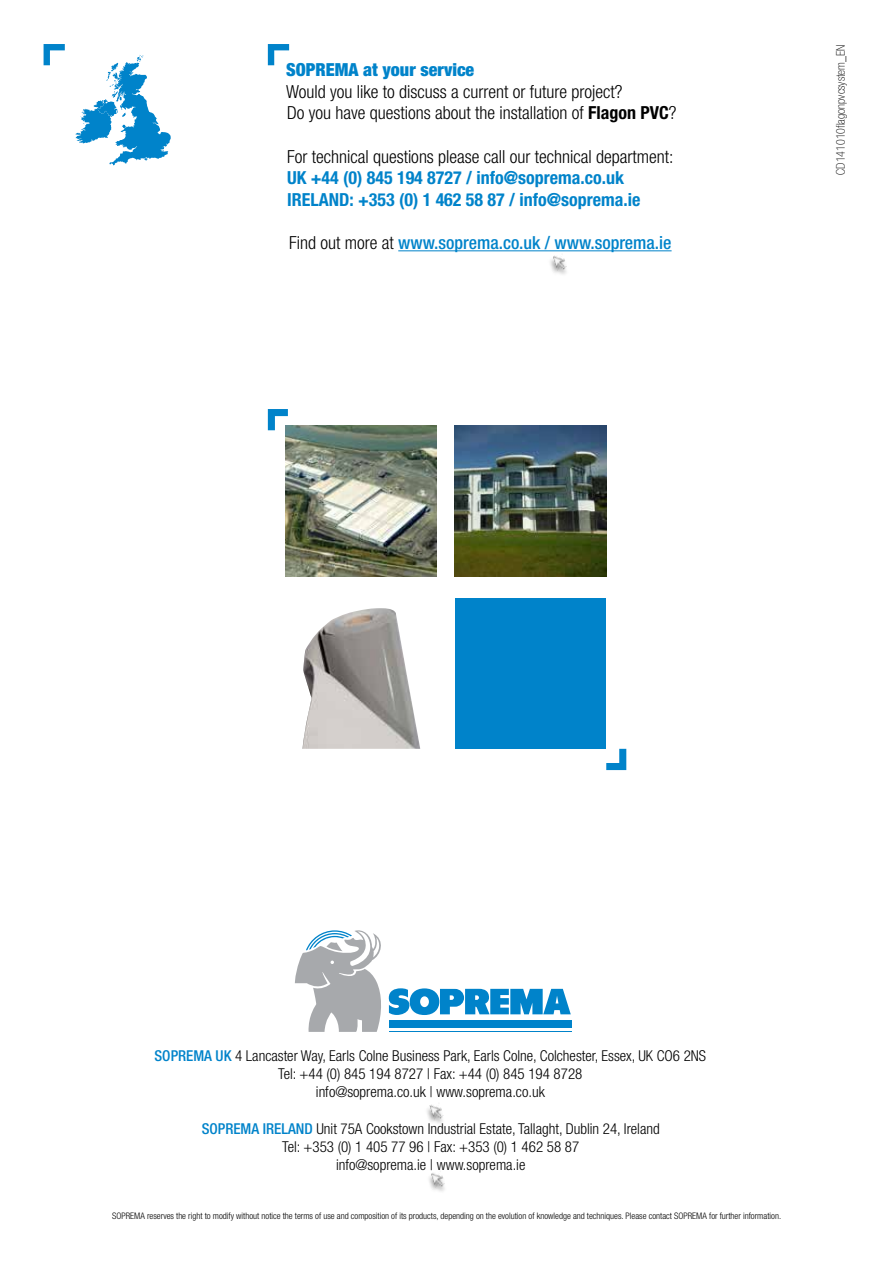
<style>
.page{position:relative;width:893px;height:1263px;background:#fff}
.page>*{position:absolute;margin:0;border:0;box-sizing:border-box;transform-origin:0 0}
.t1{font:300 condensed 18px/21.6px "Helvetica Neue LT";color:#000}
.t2{font:700 condensed 18px/21.6px "Helvetica Neue LT";color:#0083ca}
.t3{font:500 condensed 18px "Helvetica Neue LT";color:#0083ca}
.t4{font:900 condensed 18px "Helvetica Neue LT";color:#0083ca}
.t5{font:300 condensed 15px/18px "Helvetica Neue LT";color:#000;text-align:center}
.t6{font:100 condensed 12px "Helvetica Neue LT";color:#000}
.t7{font:300 condensed 9px "Helvetica Neue LT";color:#000}
.s1{font-weight:700}
.s2{font-weight:300;color:#000}
.s3{font-weight:500;color:#0083ca}
</style>
<div class="page">
<img style="left:285px;top:426px;width:151px;height:151px">
<svg style="left:606px;top:749px;width:20px;height:21px"></svg>
<img style="left:302px;top:608px;width:118px;height:141px">
<div style="left:455px;top:598px;width:151px;height:151px;background:#0083ca"></div>
<img style="left:455px;top:426px;width:151px;height:151px">
<svg style="left:268px;top:44px;width:21px;height:21px"></svg>
<div style="left:548px;top:256px;width:21px;height:21px;background:#000;opacity:.4"></div>
<img style="left:553px;top:255px;width:15px;height:16px">
<div style="left:426px;top:1173px;width:21px;height:21px;background:#000;opacity:.4"></div>
<img style="left:431px;top:1173px;width:15px;height:15px">
<svg style="left:75px;top:55px;width:96px;height:110px"></svg>
<hr style="left:398px;top:250px;width:274px;height:1px;background:#0083ca">
<svg style="left:268px;top:409px;width:20px;height:21px"></svg>
<div style="left:389px;top:1020px;width:183px;height:8px;background:#0083ca"></div>
<hr style="left:389px;top:1031px;width:183px;height:1px;background:#0083ca">
<svg style="left:295px;top:930px;width:276px;height:102px"></svg>
<div style="left:424px;top:1105px;width:21px;height:21px;background:#000;opacity:.4"></div>
<img style="left:429px;top:1104px;width:15px;height:16px">
<svg style="left:44px;top:44px;width:21px;height:21px"></svg>
<p class="t4" style="left:286px;top:59px;width:190px">SOPREMA at your service</p>
<p class="t1" style="left:286px;top:81px;width:392px">Would you like to discuss a current or future project?<br>Do you have questions about the installation of <span class="s1">Flagon PVC</span>?</p>
<p class="t1" style="left:287px;top:145px;width:388px">For technical questions please call our technical department:</p>
<p class="t2" style="left:287px;top:167px;width:355px">UK +44 (0) 845 194 8727 / info@soprema.co.uk<br>IRELAND: +353 (0) 1 462 58 87 / info@soprema.ie</p>
<p class="t3" style="left:289px;top:232px;width:384px"><span class="s2">Find out more at</span> www.soprema.co.uk / www.soprema.ie</p>
<p class="t6" style="left:834px;top:175px;width:131px;rotate:-90deg">CD141010flagonpvcsystem_EN</p>
<p class="t5" style="left:155px;top:1046px;width:553px"><span class="s3">SOPREMA UK</span> 4 Lancaster Way, Earls Colne Business Park, Earls Colne, Colchester, Essex, UK CO6 2NS<br>Tel: +44 (0) 845 194 8727 | Fax: +44 (0) 845 194 8728<br>info@soprema.co.uk | www.soprema.co.uk</p>
<p class="t5" style="left:202px;top:1119px;width:459px"><span class="s3">SOPREMA IRELAND</span> Unit 75A Cookstown Industrial Estate, Tallaght, Dublin 24, Ireland<br>Tel: +353 (0) 1 405 77 96 | Fax: +353 (0) 1 462 58 87<br>info@soprema.ie | www.soprema.ie</p>
<p class="t7" style="left:112px;top:1210px;width:671px">SOPREMA reserves the right to modify without notice the terms of use and composition of its products, depending on the evolution of knowledge and techniques. Please contact SOPREMA for further information.</p>
</div>
